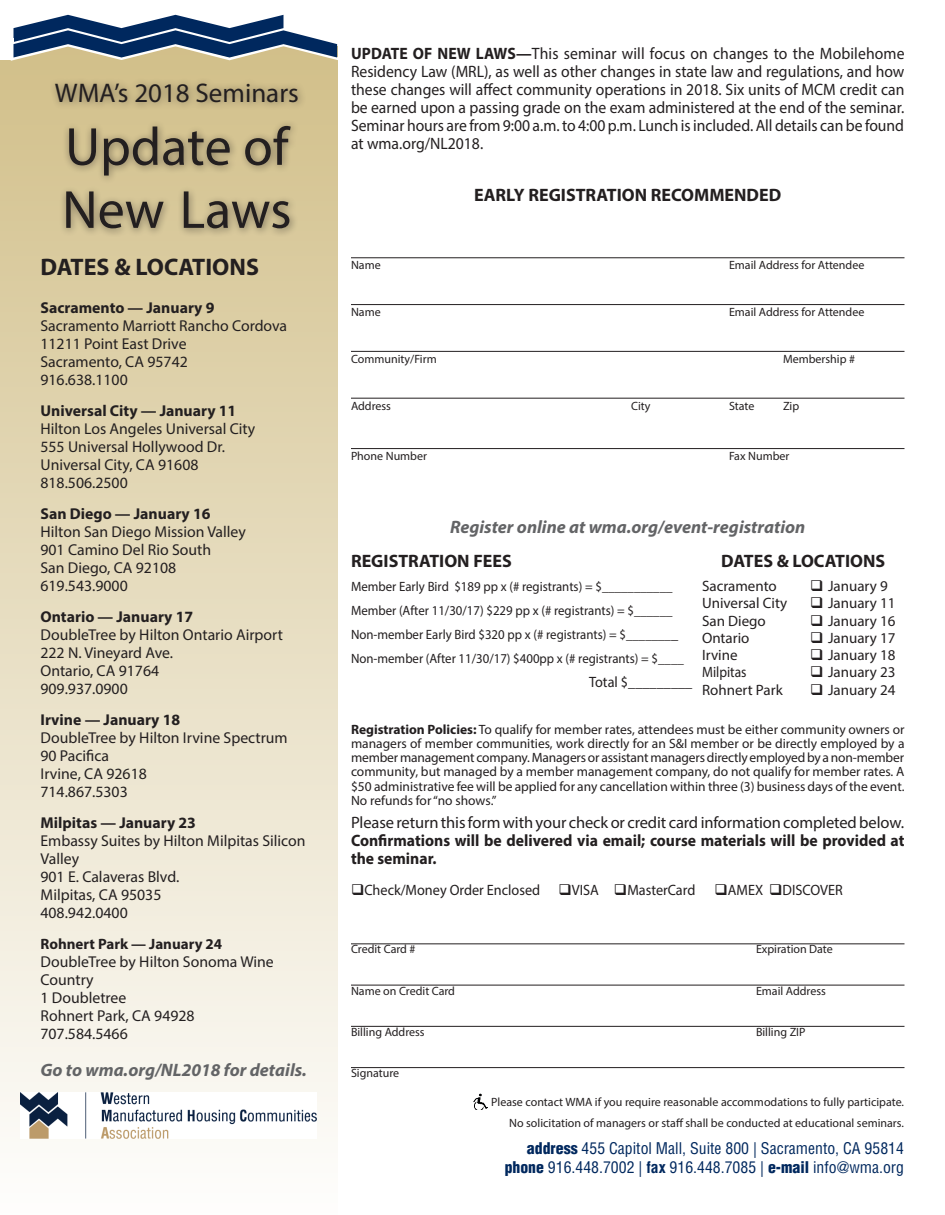
<style>
.page{position:relative;width:945px;height:1215px;background:#fff}
.page>*{position:absolute;margin:0;border:0;box-sizing:border-box;transform-origin:0 0}
.t1{font:54px/63px "Myriad Pro";color:#231f20}
.t2{font:27px "Myriad Pro";color:#231f20}
.t3{font:700 24px "Myriad Pro";color:#231f20}
.t4{font:italic 700 18px "Myriad Pro";color:#636466}
.t5{font:700 18px "Myriad Pro";color:#231f20}
.t6{font:16.5px/18px "Myriad Pro";letter-spacing:-.005em;color:#231f20;text-align:justify;scale:.95 1}
.t7{font:700 16.5px/18px "Myriad Pro";color:#231f20;scale:.95 1}
.t8{font:16.5px "Myriad Pro";letter-spacing:-.005em;color:#231f20}
.t9{font:15.75px/18px "Myriad Pro";color:#231f20}
.t10{font:700 15.75px "Myriad Pro";color:#231f20}
.t11{font:condensed 15.75px/18.9px "Helvetica";color:#00285e;text-align:right}
.t12{font:15px "Myriad Pro";color:#231f20}
.t13{font:15px "Myriad Pro";color:#231f20;scale:.95 1}
.t14{font:700 15px "Myriad Pro";color:#231f20}
.t15{font:15px "Myriad Pro";color:#231f20;scale:.9 1}
.t16{font:13.5px/14.2px "Myriad Pro";color:#231f20;text-align:justify}
.t17{font:13.5px/24px "Myriad Pro";color:#231f20;scale:.95 1}
.t18{font:12px/21px "Myriad Pro";color:#231f20;text-align:right}
.s1{font-weight:700}
.s2{font-size:15px}
.s3{font-weight:900}
</style>
<div class="page">
<div style="left:0;top:42px;width:337px;height:1173px;background:linear-gradient(to bottom,#d2bf89,#fdfdfc)"></div>
<div style="left:0;top:38px;width:14px;height:22px;background:#fff"></div>
<svg style="left:7px;top:15px;width:331px;height:48px"></svg>
<div style="left:49px;top:77px;width:258px;height:161px;background:#231f20;opacity:.5"></div>
<hr style="left:351px;top:257px;width:553px;height:1px;background:#231f20">
<hr style="left:351px;top:304px;width:553px;height:1px;background:#231f20">
<hr style="left:351px;top:351px;width:553px;height:1px;background:#231f20">
<hr style="left:351px;top:398px;width:553px;height:1px;background:#231f20">
<hr style="left:351px;top:448px;width:553px;height:1px;background:#231f20">
<hr style="left:351px;top:943px;width:553px;height:1px;background:#231f20">
<hr style="left:351px;top:985px;width:553px;height:1px;background:#231f20">
<hr style="left:351px;top:1026px;width:553px;height:1px;background:#231f20">
<hr style="left:351px;top:1067px;width:553px;height:1px;background:#231f20">
<img style="left:473px;top:1093px;width:15px;height:16px">
<img style="left:21px;top:1092px;width:295px;height:47px">
<h2 class="t2" style="left:55px;top:76px;width:246px">WMA’s 2018 Seminars</h2>
<h1 class="t1" style="left:62px;top:114px;width:231px">Update of<br>New Laws</h1>
<h3 class="t3" style="left:40px;top:251px;width:220px">DATES &amp; LOCATIONS</h3>
<p class="t10" style="left:40px;top:298px;width:175px">Sacramento — January 9</p>
<p class="t9" style="left:40px;top:317px;width:248px">Sacramento Marriott Rancho Cordova<br>11211 Point East Drive<br>Sacramento, CA 95742<br>916.638.1100</p>
<p class="t10" style="left:40px;top:401px;width:197px">Universal City — January 11</p>
<p class="t9" style="left:40px;top:420px;width:216px">Hilton Los Angeles Universal City<br>555 Universal Hollywood Dr.<br>Universal City, CA 91608<br>818.506.2500</p>
<p class="t10" style="left:40px;top:504px;width:172px">San Diego — January 16</p>
<p class="t9" style="left:40px;top:523px;width:207px">Hilton San Diego Mission Valley<br>901 Camino Del Rio South<br>San Diego, CA 92108<br>619.543.9000</p>
<p class="t10" style="left:40px;top:607px;width:154px">Ontario — January 17</p>
<p class="t9" style="left:40px;top:626px;width:244px">DoubleTree by Hilton Ontario Airport<br>222 N. Vineyard Ave.<br>Ontario, CA 91764<br>909.937.0900</p>
<p class="t10" style="left:40px;top:710px;width:141px">Irvine — January 18</p>
<p class="t9" style="left:40px;top:729px;width:249px">DoubleTree by Hilton Irvine Spectrum<br>90 Pacifica<br>Irvine, CA 92618<br>714.867.5303</p>
<p class="t10" style="left:40px;top:812px;width:157px">Milpitas — January 23</p>
<p class="t9" style="left:40px;top:832px;width:267px">Embassy Suites by Hilton Milpitas Silicon<br>Valley<br>901 E. Calaveras Blvd.<br>Milpitas, CA 95035<br>408.942.0400</p>
<p class="t14" style="left:40px;top:934px;width:183px">Rohnert Park — January 24</p>
<p class="t9" style="left:40px;top:952px;width:235px">DoubleTree by Hilton Sonoma Wine<br>Country<br>1 Doubletree<br>Rohnert Park, CA 94928<br>707.584.5466</p>
<p class="t4" style="left:40px;top:1059px;width:268px">Go to wma.org/NL2018 for details.</p>
<p class="t6" style="left:351px;top:44px;width:584px"><span class="s1">UPDATE OF NEW LAWS—</span>This seminar will focus on changes to the Mobilehome Residency Law (MRL), as well as other changes in state law and regulations, and how these changes will affect community operations in 2018. Six units of MCM credit can be earned upon a passing grade on the exam administered at the end of the seminar.<br>Seminar hours are from 9:00 a.m. to 4:00 p.m. Lunch is included. All details can be found at wma.org/NL2018.</p>
<p class="t5" style="left:474px;top:183px;width:309px">EARLY REGISTRATION RECOMMENDED</p>
<p class="t18" style="left:351px;top:254px;width:31px">Name</p>
<p class="t18" style="left:729px;top:254px;width:137px">Email Address for Attendee</p>
<p class="t18" style="left:351px;top:301px;width:31px">Name</p>
<p class="t18" style="left:729px;top:301px;width:137px">Email Address for Attendee</p>
<p class="t18" style="left:351px;top:348px;width:87px">Community/Firm</p>
<p class="t18" style="left:783px;top:348px;width:74px">Membership #</p>
<p class="t18" style="left:351px;top:395px;width:42px">Address</p>
<p class="t18" style="left:631px;top:395px;width:21px">City</p>
<p class="t18" style="left:729px;top:395px;width:27px">State</p>
<p class="t18" style="left:783px;top:395px;width:18px">Zip</p>
<p class="t18" style="left:351px;top:445px;width:78px">Phone Number</p>
<p class="t18" style="left:729px;top:445px;width:62px">Fax Number</p>
<p class="t4" style="left:450px;top:515px;width:357px">Register online at wma.org/event-registration</p>
<p class="t5" style="left:351px;top:549px;width:162px">REGISTRATION FEES</p>
<p class="t17" style="left:351px;top:574px;width:352px">Member Early Bird $189 pp x (# registrants) = $___________ Member (After 11/30/17) $229 pp x (# registrants) = $______ Non-member Early Bird $320 pp x (# registrants) = $_______<span class="s2">_ </span>Non-member (After 11/30/17) $400pp x (# registrants) = $____</p>
<p class="t13" style="left:589px;top:673px;width:110px">Total $_________</p>
<p class="t16" style="left:351px;top:722px;width:555px"><span class="s1">Registration Policies:</span> To qualify for member rates, attendees must be either community owners or managers of member communities, work directly for an S&amp;I member or be directly employed by a member management company. Managers or assistant managers directly employed by a non-member community, but managed by a member management company, do not qualify for member rates. A $50 administrative fee will be applied for any cancellation within three (3) business days of the event.<br>No refunds for “no shows.”</p>
<p class="t8" style="left:351px;top:812px;width:555px">Please return this form with your check or credit card information completed below.</p>
<p class="t7" style="left:351px;top:831px;width:584px">Confirmations will be delivered via email; course materials will be provided at the seminar.</p>
<p class="t13" style="left:364px;top:881px;width:187px">Check/Money Order Enclosed</p>
<p class="t13" style="left:572px;top:881px;width:30px">VISA</p>
<p class="t13" style="left:627px;top:881px;width:73px">MasterCard</p>
<p class="t13" style="left:728px;top:881px;width:39px">AMEX</p>
<p class="t13" style="left:783px;top:881px;width:65px">DISCOVER</p>
<p class="t5" style="left:721px;top:549px;width:165px">DATES &amp; LOCATIONS</p>
<p class="t12" style="left:702px;top:577px;width:76px">Sacramento</p>
<p class="t12" style="left:828px;top:577px;width:61px">January 9</p>
<p class="t12" style="left:702px;top:594px;width:87px">Universal City</p>
<p class="t12" style="left:828px;top:594px;width:69px">January 11</p>
<p class="t12" style="left:702px;top:611px;width:65px">San Diego</p>
<p class="t12" style="left:828px;top:611px;width:69px">January 16</p>
<p class="t12" style="left:702px;top:628px;width:49px">Ontario</p>
<p class="t12" style="left:828px;top:628px;width:69px">January 17</p>
<p class="t12" style="left:702px;top:646px;width:37px">Irvine</p>
<p class="t12" style="left:828px;top:646px;width:69px">January 18</p>
<p class="t15" style="left:702px;top:663px;width:51px">Milpitas</p>
<p class="t12" style="left:828px;top:663px;width:69px">January 23</p>
<p class="t12" style="left:702px;top:680px;width:82px">Rohnert Park</p>
<p class="t12" style="left:828px;top:680px;width:69px">January 24</p>
<p class="t18" style="left:351px;top:939px;width:66px">Credit Card #</p>
<p class="t18" style="left:756px;top:939px;width:78px">Expiration Date</p>
<p class="t18" style="left:351px;top:980px;width:106px">Name on Credit Card</p>
<p class="t18" style="left:756px;top:980px;width:71px">Email Address</p>
<p class="t18" style="left:351px;top:1021px;width:75px">Billing Address</p>
<p class="t18" style="left:756px;top:1021px;width:51px">Billing ZIP</p>
<p class="t18" style="left:351px;top:1063px;width:50px">Signature</p>
<p class="t18" style="left:491px;top:1092px;width:414px">Please contact WMA if you require reasonable accommodations to fully participate.<br>No solicitation of managers or staff shall be conducted at educational seminars.</p>
<p class="t11" style="left:505px;top:1138px;width:401px"><span class="s3">address</span> 455 Capitol Mall, Suite 800 | Sacramento, CA 95814 <span class="s3">phone</span> 916.448.7002 | <span class="s1">fax</span> 916.448.7085 | <span class="s3">e-mail</span> info@wma.org</p>
</div>
